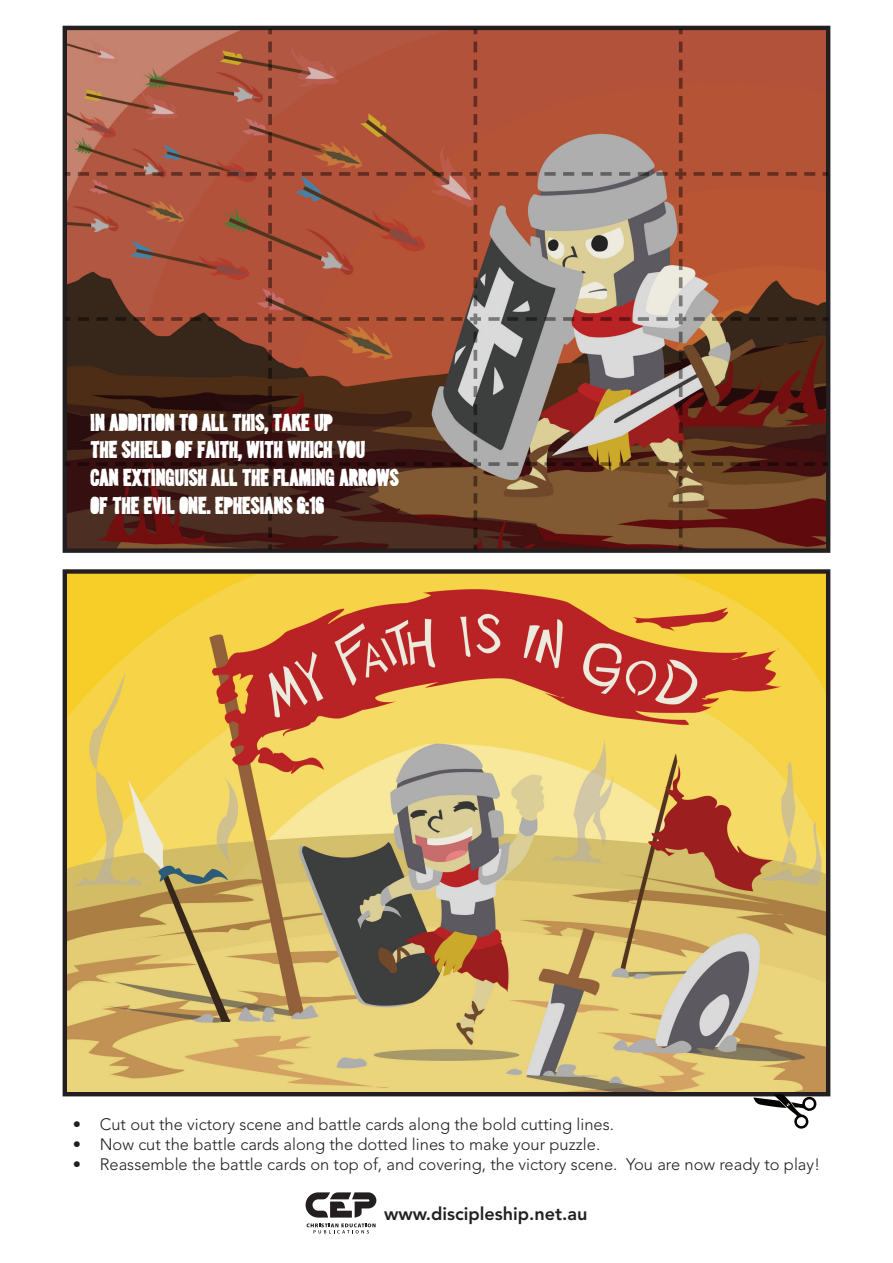
<style>
.page{position:relative;width:893px;height:1263px;background:#fff}
.page>*{position:absolute;margin:0;border:0;box-sizing:border-box;transform-origin:0 0}
.t1{font:23.1px/27.6px "Media Blackout";color:#fff}
.t2{font:800 18px "Avenir";color:#231f20}
.t3{font:300 16.5px "Avenir";color:#231f20}
</style>
<div class="page">
<svg style="left:306px;top:1192px;width:70px;height:25px"></svg>
<svg style="left:307px;top:1223px;width:69px;height:10px"></svg>
<img style="left:68px;top:31px;width:757px;height:517px">
<div style="left:63px;top:26px;width:767px;height:527px;border:4px solid #231f20"></div>
<img style="left:68px;top:574px;width:757px;height:517px">
<div style="left:63px;top:569px;width:767px;height:527px;border:4px solid #231f20"></div>
<svg style="left:268px;top:161px;width:4px;height:7px"></svg>
<hr style="left:474px;top:29px;width:3px;height:145px;background:#fff">
<hr style="left:679px;top:29px;width:3px;height:145px;background:#fff">
<svg style="left:70px;top:172px;width:8px;height:4px"></svg>
<hr style="left:270px;top:172px;width:205px;height:4px;background:#b3523b">
<svg style="left:268px;top:306px;width:4px;height:8px"></svg>
<hr style="left:475px;top:172px;width:206px;height:4px;background:#b55337">
<hr style="left:474px;top:174px;width:3px;height:145px;background:#fff">
<svg style="left:686px;top:172px;width:8px;height:4px"></svg>
<hr style="left:679px;top:174px;width:3px;height:145px;background:#fff">
<hr style="left:65px;top:317px;width:205px;height:4px;background:#36271a">
<hr style="left:270px;top:317px;width:205px;height:4px;background:#b3523b">
<hr style="left:268px;top:319px;width:4px;height:145px;background:#360f10">
<hr style="left:475px;top:317px;width:206px;height:4px;background:#d9dad9">
<hr style="left:474px;top:319px;width:3px;height:145px;background:#fff">
<svg style="left:686px;top:317px;width:8px;height:4px"></svg>
<hr style="left:679px;top:319px;width:3px;height:145px;background:#fff">
<hr style="left:65px;top:462px;width:205px;height:4px;background:#360f10">
<hr style="left:270px;top:462px;width:205px;height:4px;background:#360f10">
<svg style="left:268px;top:538px;width:4px;height:6px"></svg>
<hr style="left:475px;top:462px;width:206px;height:4px;background:#aeaeae">
<hr style="left:474px;top:464px;width:3px;height:86px;background:#fff">
<svg style="left:686px;top:462px;width:8px;height:4px"></svg>
<hr style="left:679px;top:464px;width:3px;height:86px;background:#fff">
<svg style="left:268px;top:29px;width:4px;height:132px"></svg>
<svg style="left:474px;top:29px;width:3px;height:132px"></svg>
<svg style="left:679px;top:29px;width:3px;height:132px"></svg>
<svg style="left:65px;top:172px;width:5px;height:4px"></svg>
<svg style="left:78px;top:168px;width:198px;height:138px;background:#a6513b"></svg>
<svg style="left:283px;top:168px;width:198px;height:138px;background:#ae513a"></svg>
<svg style="left:694px;top:172px;width:134px;height:4px"></svg>
<svg style="left:488px;top:168px;width:198px;height:138px;background:#a5958a"></svg>
<svg style="left:65px;top:317px;width:5px;height:4px"></svg>
<svg style="left:78px;top:314px;width:198px;height:137px;background:#442619"></svg>
<svg style="left:283px;top:314px;width:198px;height:137px;background:#7b4633"></svg>
<svg style="left:694px;top:317px;width:134px;height:4px"></svg>
<svg style="left:488px;top:314px;width:198px;height:137px;background:#977b74"></svg>
<svg style="left:65px;top:462px;width:5px;height:4px"></svg>
<svg style="left:268px;top:544px;width:4px;height:6px"></svg>
<svg style="left:78px;top:459px;width:198px;height:79px;background:#471f19"></svg>
<svg style="left:474px;top:544px;width:3px;height:6px"></svg>
<svg style="left:283px;top:459px;width:198px;height:79px;background:#522e1f"></svg>
<svg style="left:694px;top:462px;width:134px;height:4px"></svg>
<svg style="left:679px;top:544px;width:3px;height:6px"></svg>
<svg style="left:488px;top:459px;width:198px;height:79px;background:#7a5333"></svg>
<svg style="left:753px;top:1094px;width:64px;height:35px"></svg>
<h1 class="t1" style="left:90px;top:408px;width:310px">IN ADDITION TO ALL THIS, TAKE UP<br>THE SHIELD OF FAITH, WITH WHICH YOU CAN EXTINGUISH ALL THE FLAMING ARROWS OF THE EVIL ONE. EPHESIANS 6:16</h1>
<p class="t3" style="left:73px;top:1115px;width:543px">• Cut out the victory scene and battle cards along the bold cutting lines.</p>
<p class="t3" style="left:73px;top:1134px;width:529px">• Now cut the battle cards along the dotted lines to make your puzzle.</p>
<p class="t3" style="left:73px;top:1154px;width:749px">• Reassemble the battle cards on top of, and covering, the victory scene. You are now ready to play!</p>
<p class="t2" style="left:384px;top:1203px;width:205px">www.discipleship.net.au</p>
</div>
